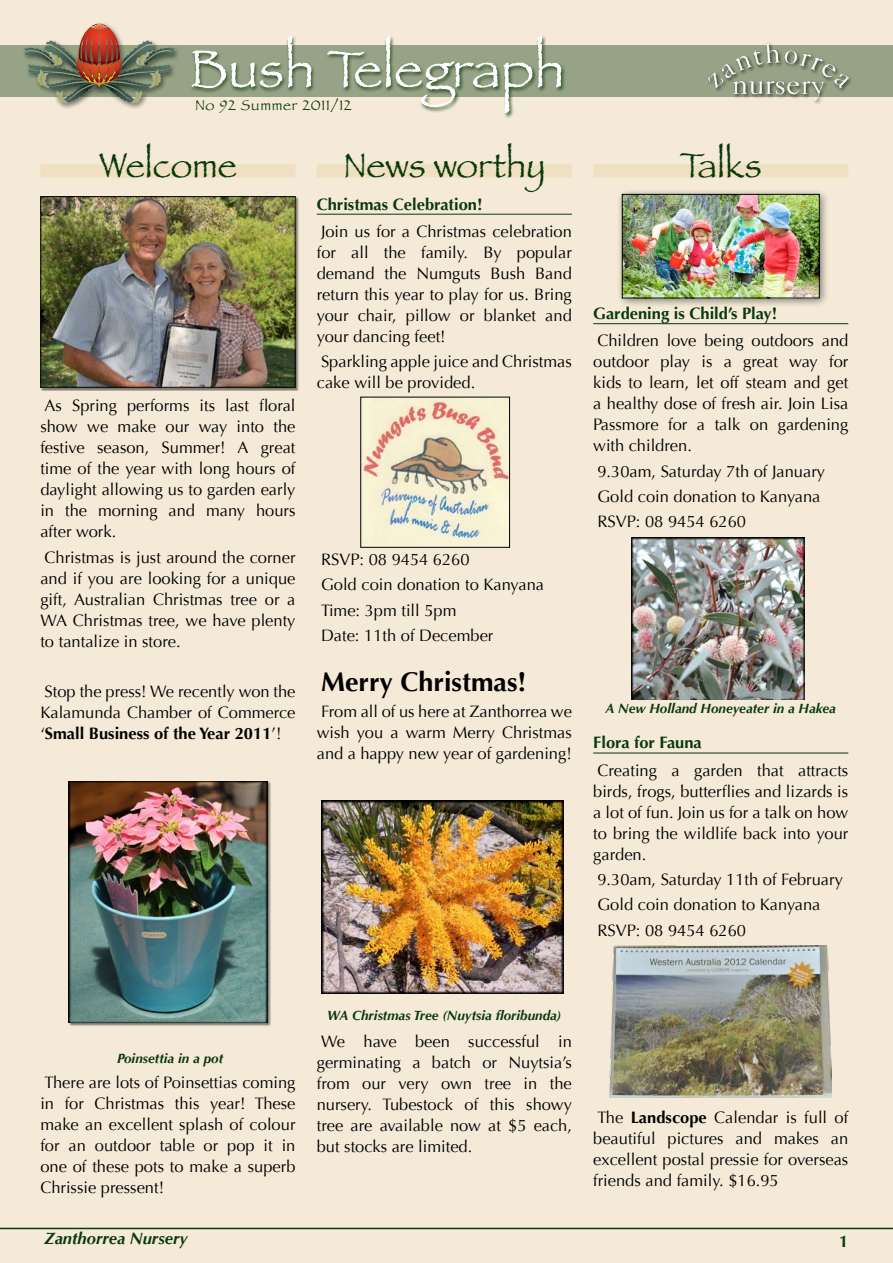
<style>
.page{position:relative;width:893px;height:1263px;background:#f5ead7}
.page>*{position:absolute;margin:0;border:0;box-sizing:border-box;transform-origin:0 0}
.t1{font:54px "Papyrus";color:#fff}
.t2{font:36px "Papyrus";color:#08390b}
.t3{font:700 27px "Optima";color:#000}
.t4{font:16.5px/21px "Optima";color:#000;text-align:justify}
.t5{font:700 16.5px "Optima";color:#08390b}
.t6{font:italic 700 16.5px "Optima";color:#08390b}
.t7{font:15px "Papyrus";letter-spacing:.05em;color:#08390b}
.t8{font:italic 700 13.5px "Optima";color:#08390b}
.s1{font-weight:700}
</style>
<div class="page">
<hr style="left:317px;top:214px;width:255px;height:1px;background:#08390b">
<hr style="left:593px;top:323px;width:255px;height:1px;background:#08390b">
<hr style="left:593px;top:753px;width:255px;height:1px;background:#08390b">
<div style="left:40px;top:164px;width:256px;height:14px;background:#f0e0c3"></div>
<div style="left:317px;top:164px;width:255px;height:14px;background:#f0e0c3"></div>
<div style="left:593px;top:164px;width:255px;height:14px;background:#f0e0c3"></div>
<hr style="left:0;top:1228px;width:893px;height:1px;background:#08390b">
<div style="left:0;top:46px;width:893px;height:51px;background:#97a386"></div>
<div style="left:190px;top:35px;width:376px;height:84px;background:#08390b;opacity:.75"></div>
<div style="left:707px;top:42px;width:145px;height:64px;background:#000;opacity:.75"></div>
<img style="left:707px;top:43px;width:141px;height:57px">
<div style="left:22px;top:21px;width:158px;height:89px;background:#000;opacity:.5"></div>
<svg style="left:24px;top:23px;width:150px;height:80px"></svg>
<div style="left:41px;top:196px;width:259px;height:195px;background:#000;opacity:.5"></div>
<img style="left:42px;top:198px;width:252px;height:188px">
<div style="left:40px;top:196px;width:256px;height:192px;border:1px solid #000"></div>
<div style="left:69px;top:781px;width:203px;height:245px;background:#000;opacity:.5"></div>
<img style="left:69px;top:781px;width:198px;height:242px">
<img style="left:610px;top:945px;width:222px;height:152px">
<img style="left:321px;top:800px;width:243px;height:194px">
<img style="left:631px;top:537px;width:174px;height:162px">
<img style="left:363px;top:399px;width:145px;height:146px">
<div style="left:616px;top:188px;width:213px;height:121px;background:#000;opacity:.5"></div>
<img style="left:624px;top:196px;width:193px;height:100px">
<div style="left:622px;top:194px;width:197px;height:104px;border:1px solid #000"></div>
<h1 class="t1" style="left:189px;top:36px;width:377px">Bush Telegraph</h1>
<p class="t7" style="left:195px;top:96px;width:158px">No 92 Summer 2011/12</p>
<h2 class="t2" style="left:99px;top:143px;width:139px">Welcome</h2>
<h2 class="t2" style="left:343px;top:143px;width:204px">News worthy</h2>
<h2 class="t2" style="left:680px;top:143px;width:83px">Talks</h2>
<p class="t4" style="left:40px;top:395px;width:257px">As Spring performs its last floral show we make our way into the festive season, Summer! A great time of the year with long hours of daylight allowing us to garden early in the morning and many hours after work.</p>
<p class="t4" style="left:40px;top:548px;width:257px">Christmas is just around the corner and if you are looking for a unique gift, Australian Christmas tree or a WA Christmas tree, we have plenty to tantalize in store.</p>
<p class="t4" style="left:40px;top:683px;width:257px">Stop the press! We recently won the Kalamunda Chamber of Commerce ‘<span class="s1">Small Business of the Year 2011</span>’!</p>
<p class="t5" style="left:317px;top:197px;width:167px">Christmas Celebration!</p>
<p class="t4" style="left:317px;top:222px;width:257px">Join us for a Christmas celebration for all the family. By popular demand the Numguts Bush Band return this year to play for us. Bring your chair, pillow or blanket and your dancing feet!</p>
<p class="t4" style="left:317px;top:353px;width:257px">Sparkling apple juice and Christmas cake will be provided.</p>
<p class="t4" style="left:321px;top:548px;width:225px;line-height:25.2px;text-align:left">RSVP: 08 9454 6260<br>Gold coin donation to Kanyana<br>Time: 3pm till 5pm<br>Date: 11th of December</p>
<h3 class="t3" style="left:321px;top:671px;width:207px">Merry Christmas!</h3>
<p class="t4" style="left:317px;top:702px;width:257px">From all of us here at Zanthorrea we wish you a warm Merry Christmas and a happy new year of gardening!</p>
<p class="t5" style="left:593px;top:307px;width:186px">Gardening is Child’s Play!</p>
<p class="t4" style="left:593px;top:332px;width:257px">Children love being outdoors and outdoor play is a great way for kids to learn, let off steam and get a healthy dose of fresh air. Join Lisa Passmore for a talk on gardening with children.</p>
<p class="t4" style="left:597px;top:460px;width:229px;line-height:25.2px;text-align:left">9.30am, Saturday 7th of January<br>Gold coin donation to Kanyana<br>RSVP: 08 9454 6260</p>
<p class="t8" style="left:605px;top:700px;width:232px">A New Holland Honeyeater in a Hakea</p>
<p class="t5" style="left:593px;top:736px;width:110px">Flora for Fauna</p>
<p class="t4" style="left:593px;top:761px;width:257px">Creating a garden that attracts birds, frogs, butterflies and lizards is a lot of fun. Join us for a talk on how to bring the wildlife back into your garden.</p>
<p class="t4" style="left:597px;top:868px;width:247px;line-height:25.2px;text-align:left">9.30am, Saturday 11th of February<br>Gold coin donation to Kanyana<br>RSVP: 08 9454 6260</p>
<p class="t8" style="left:327px;top:1007px;width:236px">WA Christmas Tree (Nuytsia floribunda)</p>
<p class="t4" style="left:317px;top:1032px;width:257px">We have been successful in germinating a batch or Nuytsia’s from our very own tree in the nursery. Tubestock of this showy tree are available now at $5 each, but stocks are limited.</p>
<p class="t8" style="left:117px;top:1050px;width:108px">Poinsettia in a pot</p>
<p class="t4" style="left:40px;top:1073px;width:257px">There are lots of Poinsettias coming in for Christmas this year! These make an excellent splash of colour for an outdoor table or pop it in one of these pots to make a superb Chrissie pressent!</p>
<p class="t6" style="left:45px;top:1228px;width:145px">Zanthorrea Nursery</p>
<p class="t5" style="left:839px;top:1235px;width:11px">1</p>
<p class="t4" style="left:593px;top:1108px;width:257px">The <span class="s1">Landscope</span> Calendar is full of beautiful pictures and makes an excellent postal pressie for overseas friends and family. $16.95</p>
</div>
